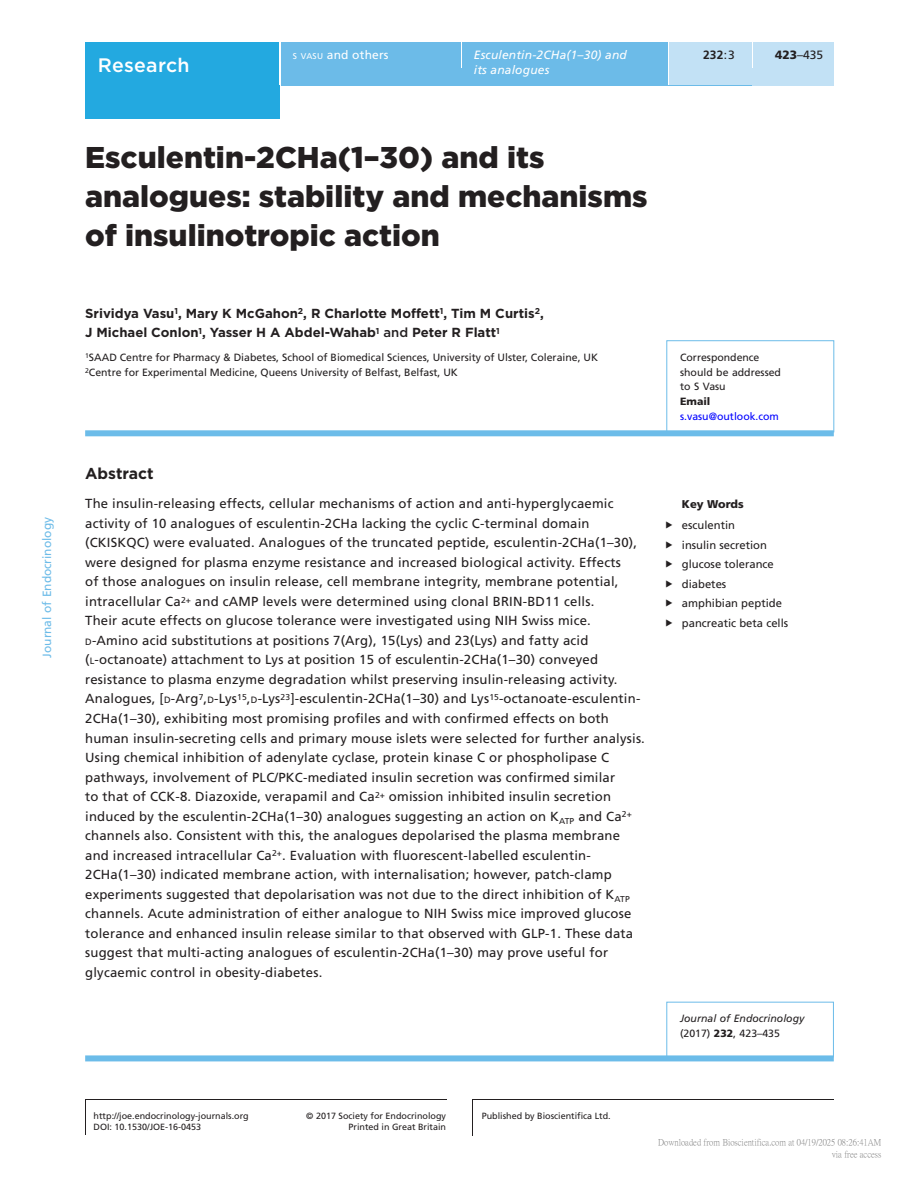
<style>
.page{position:relative;width:919px;height:1187px;background:#fff}
.page>*{position:absolute;margin:0;border:0;box-sizing:border-box;transform-origin:0 0}
.CT{font:900 30px/39px "Gotham";color:#231f20}
.AT{font:500 19.5px "Gotham";letter-spacing:.015em;color:#fff}
.ABS_H{font:700 15.75px "Gotham";color:#231f20}
.ABS_TXT{font:13.2px/19.5px "Frutiger LT Std";letter-spacing:.015em;color:#231f20}
.AU{font:700 13.2px/19.5px "Gotham";color:#231f20}
.Chapter_Title{font:italic 12px "Frutiger LT Std";letter-spacing:.015em;color:#fff}
.t1{font:12px "Frutiger LT Std";color:#6cbbe8}
.Author_Name{font:12px "Frutiger LT Std";letter-spacing:.015em;color:#fff}
.TXT{font:12px "Frutiger LT Std";color:#231f20}
.V{font:700 12px "Frutiger LT Std";color:#231f20}
.t2{font:11.25px "Frutiger LT Std";color:#231f20}
.Keywords_Head{font:900 11.25px "Frutiger LT Std";color:#231f20}
.Address{font:10.5px "Frutiger LT Std";color:#231f20}
.Corres{font:italic 10.5px/14.7px "Frutiger LT Std";color:#231f20}
.Corres-2{font:10.5px "Frutiger LT Std";color:#231f20}
.Corres-3{font:10.5px "Frutiger LT Std";color:#00f}
.Corres-4{font:900 10.5px "Frutiger LT Std";color:#231f20}
.TXT-2{font:9px/11.2px "Frutiger LT Std";color:#231f20;text-align:right}
.t3{font:9px/12px "P Ming Li U";color:rgb(0 0 0/.5);text-align:right}
.s1{font-size:8.4px}
.s2{font-weight:900}
.s3{font-weight:400}
.s4{font-weight:500}
.s5{font-size:9.15px}
.s6{font-style:normal}
.s7{font-weight:900;font-style:normal}
</style>
<div class="page">
<hr style="left:85px;top:1099px;width:1px;height:36px;background:#231f20">
<hr style="left:472px;top:1099px;width:1px;height:36px;background:#231f20">
<hr style="left:85px;top:1098px;width:361px;height:1px;background:#231f20">
<hr style="left:472px;top:1098px;width:361px;height:1px;background:#231f20">
<div style="left:85px;top:43px;width:194px;height:76px;background:#23a9e0"></div>
<div style="left:281px;top:51px;width:552px;height:34px;background:#6cbbe8"></div>
<div style="left:281px;top:43px;width:179px;height:8px;background:#6cbbe8"></div>
<hr style="left:460px;top:43px;width:2px;height:25px;background:#fff">
<div style="left:462px;top:43px;width:205px;height:42px;background:#6cbbe8"></div>
<hr style="left:667px;top:43px;width:2px;height:42px;background:#fff">
<div style="left:669px;top:43px;width:83px;height:42px;background:#c2e1f5"></div>
<div style="left:752px;top:68px;width:81px;height:17px;background:#c2e1f5"></div>
<svg style="left:752px;top:51px;width:1px;height:17px"></svg>
<div style="left:753px;top:43px;width:80px;height:25px;background:#c2e1f5"></div>
<div style="left:85px;top:430px;width:748px;height:6px;background:#6cbce9"></div>
<div style="left:85px;top:1055px;width:748px;height:6px;background:#6cbce9"></div>
<div style="left:666px;top:340px;width:168px;height:92px;border:1px solid #6cbce9"></div>
<div style="left:666px;top:1001px;width:167px;height:56px;border:1px solid #6cbce9"></div>
<p class="t1" style="left:40px;top:657px;width:142px;rotate:-90deg">Journal of Endocrinology</p>
<p class="Author_Name" style="left:293px;top:48px;width:97px"><span class="s1">S VASU</span> and others</p>
<p class="Chapter_Title" style="left:474px;top:48px;width:155px">Esculentin-2CHa(1–30) and</p>
<p class="TXT" style="left:775px;top:48px;width:50px"><span class="s2">423</span>–435</p>
<p class="V" style="left:703px;top:48px;width:33px">232<span class="s3">:3</span></p>
<p class="AT" style="left:98px;top:53px;width:93px">Research</p>
<p class="Chapter_Title" style="left:474px;top:63px;width:77px">its analogues</p>
<p class="CT" style="left:85px;top:137px;width:564px">Esculentin-2CHa(1–30) and its analogues: stability and mechanisms of insulinotropic action</p>
<p class="AU" style="left:85px;top:303px;width:460px">Srividya Vasu<sup>1</sup>, Mary K McGahon<sup>2</sup>, R Charlotte Moffett<sup>1</sup>, Tim M Curtis<sup>2</sup>,<br>J Michael Conlon<sup>1</sup>, Yasser H A Abdel-Wahab<sup>1</sup> <span class="s4">and</span> Peter R Flatt<sup>1</sup></p>
<p class="Address" style="left:85px;top:351px;width:514px"><sup>1</sup>SAAD Centre for Pharmacy &amp; Diabetes, School of Biomedical Sciences, University of Ulster, Coleraine, UK</p>
<p class="Address" style="left:85px;top:365px;width:374px"><sup>2</sup>Centre for Experimental Medicine, Queens University of Belfast, Belfast, UK</p>
<p class="ABS_H" style="left:85px;top:463px;width:70px">Abstract</p>
<p class="ABS_TXT" style="left:85px;top:494px;width:561px">The insulin-releasing effects, cellular mechanisms of action and anti-hyperglycaemic activity of 10 analogues of esculentin-2CHa lacking the cyclic C-terminal domain (CKISKQC) were evaluated. Analogues of the truncated peptide, esculentin-2CHa(1–30), were designed for plasma enzyme resistance and increased biological activity. Effects<br>of those analogues on insulin release, cell membrane integrity, membrane potential, intracellular Ca<sup>2+</sup> and cAMP levels were determined using clonal BRIN-BD11 cells.<br>Their acute effects on glucose tolerance were investigated using NIH Swiss mice.<br><span class="s5">D</span>-Amino acid substitutions at positions 7(Arg), 15(Lys) and 23(Lys) and fatty acid (<span class="s5">L</span>-octanoate) attachment to Lys at position 15 of esculentin-2CHa(1–30) conveyed resistance to plasma enzyme degradation whilst preserving insulin-releasing activity.<br>Analogues, [<span class="s5">D</span>-Arg<sup>7</sup>,<span class="s5">D</span>-Lys<sup>15</sup>,<span class="s5">D</span>-Lys<sup>23</sup>]-esculentin-2CHa(1–30) and Lys<sup>15</sup>-octanoate-esculentin-2CHa(1–30), exhibiting most promising profiles and with confirmed effects on both human insulin-secreting cells and primary mouse islets were selected for further analysis.<br>Using chemical inhibition of adenylate cyclase, protein kinase C or phospholipase C pathways, involvement of PLC/PKC-mediated insulin secretion was confirmed similar<br>to that of CCK-8. Diazoxide, verapamil and Ca<sup>2+</sup> omission inhibited insulin secretion induced by the esculentin-2CHa(1–30) analogues suggesting an action on K<sub>ATP</sub> and Ca<sup>2+ </sup>channels also. Consistent with this, the analogues depolarised the plasma membrane and increased intracellular Ca<sup>2+</sup>. Evaluation with fluorescent-labelled esculentin-2CHa(1–30) indicated membrane action, with internalisation; however, patch-clamp experiments suggested that depolarisation was not due to the direct inhibition of K<sub>ATP </sub>channels. Acute administration of either analogue to NIH Swiss mice improved glucose tolerance and enhanced insulin release similar to that observed with GLP-1. These data suggest that multi-acting analogues of esculentin-2CHa(1–30) may prove useful for glycaemic control in obesity-diabetes.</p>
<p class="Corres-2" style="left:680px;top:351px;width:81px">Correspondence</p>
<p class="Corres-2" style="left:680px;top:366px;width:102px">should be addressed</p>
<p class="Corres-2" style="left:680px;top:380px;width:47px">to S Vasu</p>
<p class="Corres-4" style="left:680px;top:395px;width:32px">Email</p>
<p class="Corres-3" style="left:680px;top:409px;width:100px">s.vasu@outlook.com</p>
<p class="Keywords_Head" style="left:681px;top:497px;width:63px">Key Words</p>
<p class="t2" style="left:681px;top:518px;width:55px">esculentin</p>
<p class="t2" style="left:681px;top:538px;width:87px">insulin secretion</p>
<p class="t2" style="left:681px;top:557px;width:93px">glucose tolerance</p>
<p class="t2" style="left:681px;top:577px;width:46px">diabetes</p>
<p class="t2" style="left:681px;top:596px;width:102px">amphibian peptide</p>
<p class="t2" style="left:681px;top:616px;width:108px">pancreatic beta cells</p>
<p class="Corres" style="left:680px;top:1011px;width:126px">Journal of Endocrinology <span class="s6">(2017)</span> <span class="s7">232</span><span class="s6">, 423–435</span></p>
<p class="TXT-2" style="left:94px;top:1109px;width:157px">http://joe.endocrinology-journals.org</p>
<p class="TXT-2" style="left:306px;top:1109px;width:141px">© 2017 Society for Endocrinology<br>Printed in Great Britain</p>
<p class="TXT-2" style="left:481px;top:1109px;width:131px">Published by Bioscientifica Ltd.</p>
<p class="TXT-2" style="left:94px;top:1121px;width:109px">DOI: 10.1530/JOE-16-0453</p>
<p class="t3" style="left:658px;top:1136px;width:225px">Downloaded from Bioscientifica.com at 04/19/2025 08:26:41AM via free access</p>
</div>
